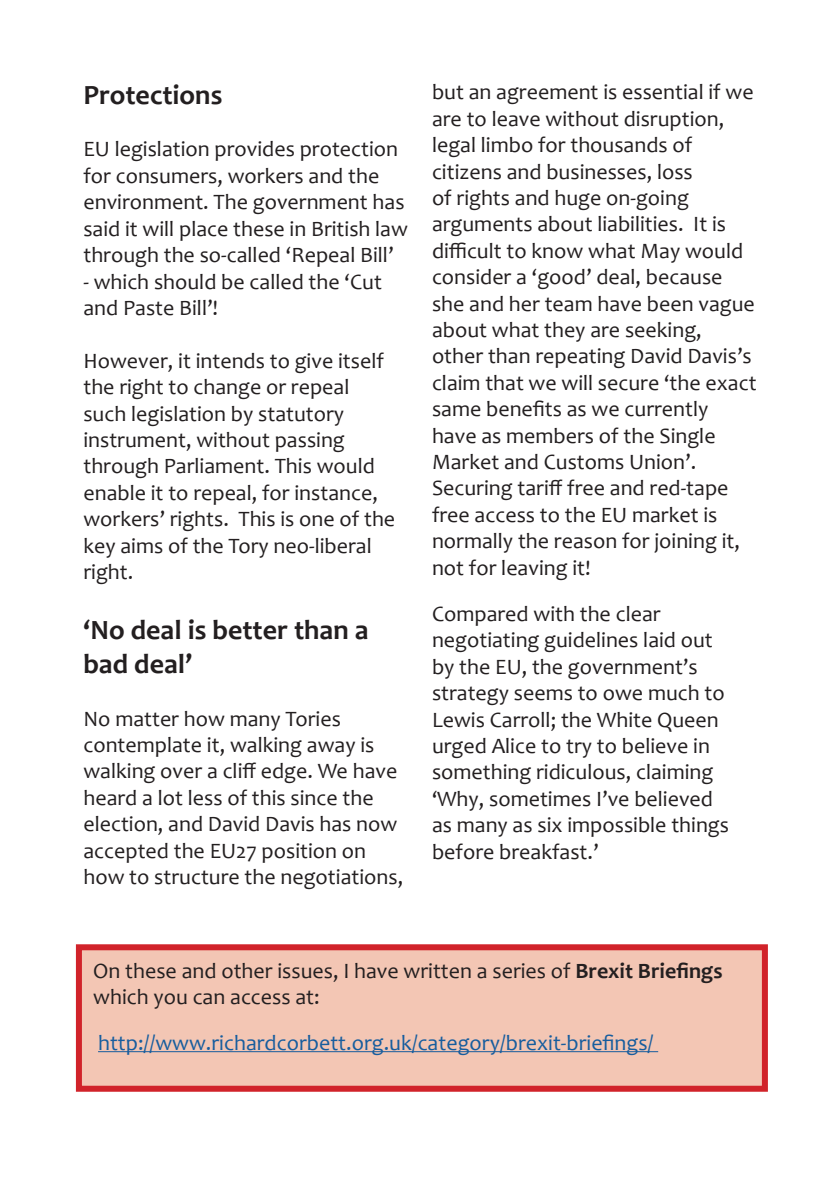
<style>
.page{position:relative;width:840px;height:1191px;background:#fff}
.page>*{position:absolute;margin:0;border:0;box-sizing:border-box;transform-origin:0 0}
.t1{font:700 28px/33.6px "Candara";color:#231f20}
.t2{font:22px/26.4px "Candara";color:#231f20}
.t3{font:22px "Candara";color:#175d9e}
.s1{font-weight:700}
</style>
<div class="page">
<div style="left:79px;top:947px;width:685px;height:141px;background:#f3c6b4"></div>
<hr style="left:98px;top:1051px;width:559px;height:1px;background:#175d9e">
<div style="left:76px;top:944px;width:691px;height:147px;border:6px solid #d1232a"></div>
<p class="t1" style="left:83px;top:77px;width:140px">Protections</p>
<p class="t2" style="left:83px;top:136px;width:326px">EU legislation provides protection for consumers, workers and the environment. The government has said it will place these in British law through the so-called ‘Repeal Bill’</p>
<p class="t2" style="left:83px;top:268px;width:300px">- which should be called the ‘Cut and Paste Bill’!</p>
<p class="t2" style="left:83px;top:347px;width:313px">However, it intends to give itself the right to change or repeal such legislation by statutory instrument, without passing through Parliament. This would enable it to repeal, for instance, workers’ rights. This is one of the key aims of the Tory neo-liberal right.</p>
<p class="t1" style="left:83px;top:613px;width:286px">‘No deal is better than a bad deal’</p>
<p class="t2" style="left:83px;top:705px;width:321px">No matter how many Tories contemplate it, walking away is walking over a cliff edge. We have heard a lot less of this since the election, and David Davis has now accepted the EU27 position on how to structure the negotiations,</p>
<p class="t2" style="left:432px;top:79px;width:326px">but an agreement is essential if we are to leave without disruption, legal limbo for thousands of citizens and businesses, loss<br>of rights and huge on-going arguments about liabilities. It is difficult to know what May would consider a ‘good’ deal, because she and her team have been vague about what they are seeking, other than repeating David Davis’s claim that we will secure ‘the exact same benefits as we currently have as members of the Single<br>Market and Customs Union’.<br>Securing tariff free and red-tape free access to the EU market is normally the reason for joining it, not for leaving it!</p>
<p class="t2" style="left:432px;top:600px;width:298px">Compared with the clear negotiating guidelines laid out by the EU, the government’s strategy seems to owe much to<br>Lewis Carroll; the White Queen urged Alice to try to believe in something ridiculous, claiming ‘Why, sometimes I’ve believed as many as six impossible things before breakfast.’</p>
<p class="t2" style="left:93px;top:957px;width:630px">On these and other issues, I have written a series of <span class="s1">Brexit Briefings </span>which you can access at:</p>
<p class="t3" style="left:98px;top:1029px;width:556px">http://www.richardcorbett.org.uk/category/brexit-briefings/</p>
</div>
